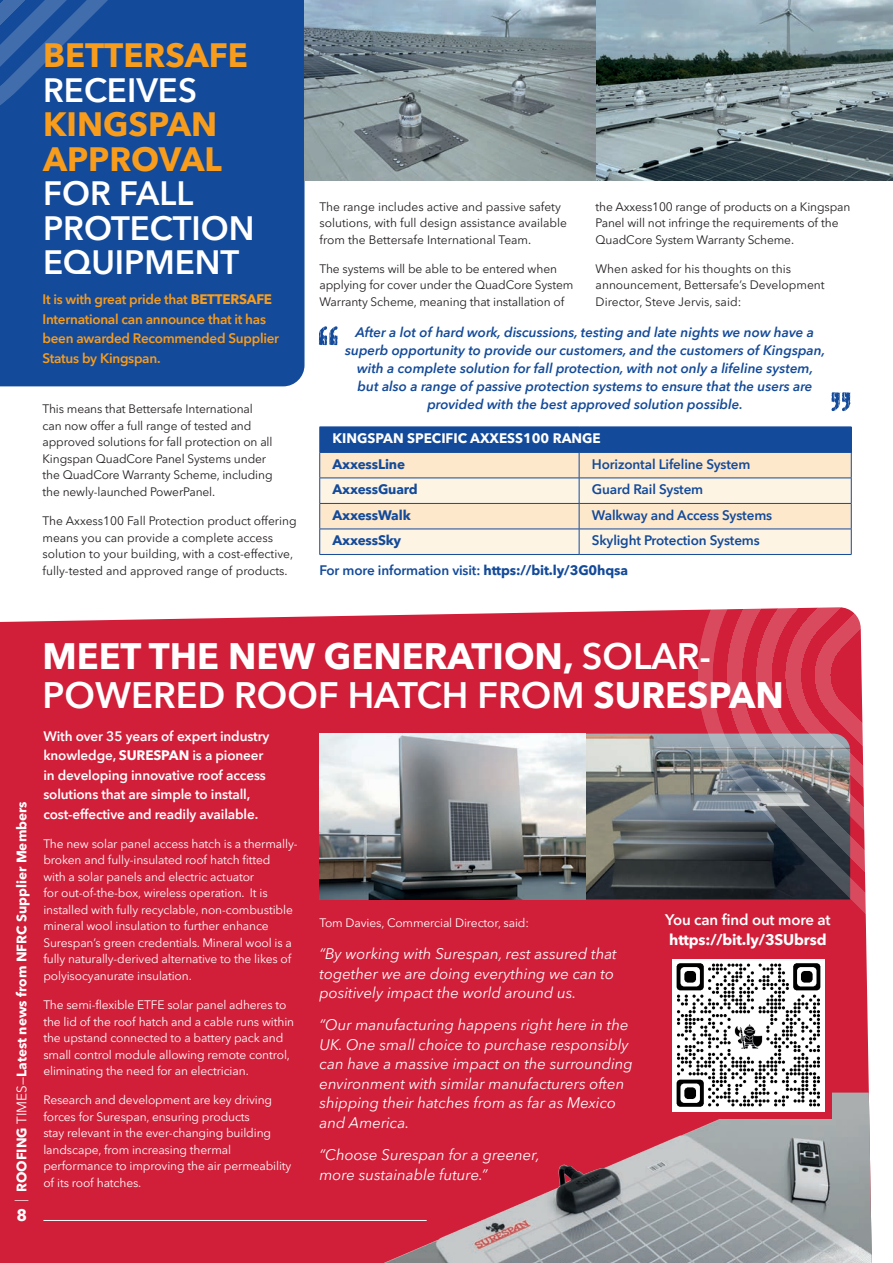
<style>
.page{position:relative;width:893px;height:1263px;background:#fff}
.page>*{position:absolute;margin:0;border:0;box-sizing:border-box;transform-origin:0 0}
.t1{font:700 36px/39px "Avenir Next W1 G";color:#fff}
.t2{font:600 33px/34.5px "Avenir Next W1 G";color:#fff}
.t3{font:700 33px/34.5px "Avenir Next W1 G";color:#f89c1c}
.t4{font:700 16.5px "Avenir Next W1 G";color:#fff}
.t5{font:italic 15px/19.5px "Avenir Next W1 G";color:#fff}
.t6{font:700 15px "Avenir Next W1 G";letter-spacing:-.01em;color:#fff}
.t7{font:600 15px "Avenir Next W1 G";letter-spacing:-.01em;color:#fff}
.t8{font:italic 600 13.5px/18px "Avenir Next W1 G";color:#134a9a;text-align:center}
.t9{font:600 13.5px/19.5px "Avenir Next W1 G";letter-spacing:-.01em;color:#fff}
.t10{font:600 13.5px "Avenir Next W1 G";letter-spacing:-.01em;color:#134a9a}
.t11{font:600 13.5px/19.5px "Avenir Next W1 G";letter-spacing:-.02em;color:#f89c1c}
.t12{font:700 13.5px "Avenir Next W1 G";color:#fff}
.t13{font:700 13.5px "Avenir Next W1 G";letter-spacing:-.01em;color:#134a9a}
.t14{font:12px/16.5px "Avenir Next W1 G";letter-spacing:-.01em;color:#231f20}
.t15{font:12px/16.5px "Avenir Next W1 G";letter-spacing:-.01em;color:#fff}
.s1{font-weight:700}
.s2{font-weight:300}
.s3{font-weight:400}
.s4{font-weight:600}
</style>
<div class="page">
<div style="left:0;top:0;width:304px;height:386px;background:#134a9a"></div>
<div style="left:0;top:609px;width:869px;height:654px;background:#d11e39"></div>
<img style="left:352px;top:1092px;width:520px;height:171px">
<hr style="left:43px;top:1220px;width:384px;height:1px;background:#fff">
<img style="left:319px;top:733px;width:377px;height:166px">
<img style="left:304px;top:0;width:589px;height:181px">
<svg style="left:319px;top:326px;width:19px;height:19px"></svg>
<svg style="left:831px;top:392px;width:19px;height:19px"></svg>
<svg style="left:319px;top:427px;width:533px;height:127px;background:#c7c7c9"></svg>
<hr style="left:319px;top:554px;width:260px;height:1px;background:#134a9a">
<hr style="left:579px;top:554px;width:272px;height:1px;background:#134a9a">
<svg style="left:696px;top:609px;width:17px;height:343px;background:#9c4c5a"></svg>
<svg style="left:713px;top:609px;width:33px;height:343px;background:#994858"></svg>
<svg style="left:746px;top:608px;width:32px;height:344px;background:#974656"></svg>
<svg style="left:778px;top:607px;width:91px;height:396px;background:#aa4c5d"></svg>
<svg style="left:0;top:0;width:226px;height:141px;background:#184d9c"></svg>
<div style="left:665px;top:952px;width:167px;height:166px;background:#d11e39"></div>
<img style="left:672px;top:959px;width:152px;height:152px">
<h2 class="t3" style="left:43px;top:36px;width:206px">BETTERSAFE</h2>
<h2 class="t2" style="left:43px;top:70px;width:155px">RECEIVES</h2>
<h2 class="t3" style="left:43px;top:105px;width:180px">KINGSPAN<br>APPROVAL</h2>
<h2 class="t2" style="left:43px;top:174px;width:213px">FOR FALL<br>PROTECTION<br>EQUIPMENT</h2>
<p class="t11" style="left:43px;top:289px;width:238px">It is with great pride that <span class="s1">BETTERSAFE </span>International can announce that it has been awarded Recommended Supplier Status by Kingspan.</p>
<p class="t14" style="left:43px;top:400px;width:232px">This means that Bettersafe International can now offer a full range of tested and approved solutions for fall protection on all Kingspan QuadCore Panel Systems under the QuadCore Warranty Scheme, including the newly-launched PowerPanel.</p>
<p class="t14" style="left:43px;top:511px;width:256px">The Axxess100 Fall Protection product offering means you can provide a complete access solution to your building, with a cost-effective, fully-tested and approved range of products.</p>
<p class="t14" style="left:319px;top:197px;width:249px">The range includes active and passive safety solutions, with full design assistance available from the Bettersafe International Team.</p>
<p class="t14" style="left:319px;top:259px;width:255px">The systems will be able to be entered when applying for cover under the QuadCore System<br>Warranty Scheme, meaning that installation of</p>
<p class="t14" style="left:596px;top:197px;width:256px">the Axxess100 range of products on a Kingspan<br>Panel will not infringe the requirements of the<br>QuadCore System Warranty Scheme.</p>
<p class="t14" style="left:596px;top:259px;width:231px">When asked for his thoughts on this announcement, Bettersafe’s Development<br>Director, Steve Jervis, said:</p>
<p class="t8" style="left:345px;top:322px;width:482px">After a lot of hard work, discussions, testing and late nights we now have a superb opportunity to provide our customers, and the customers of Kingspan, with a complete solution for fall protection, with not only a lifeline system, but also a range of passive protection systems to ensure that the users are provided with the best approved solution possible.</p>
<p class="t12" style="left:332px;top:428px;width:270px">KINGSPAN SPECIFIC AXXESS100 RANGE</p>
<p class="t13" style="left:332px;top:453px;width:74px">AxxessLine</p>
<p class="t10" style="left:592px;top:453px;width:160px">Horizontal Lifeline System</p>
<p class="t13" style="left:332px;top:479px;width:87px">AxxessGuard</p>
<p class="t10" style="left:592px;top:479px;width:113px">Guard Rail System</p>
<p class="t13" style="left:332px;top:504px;width:80px">AxxessWalk</p>
<p class="t10" style="left:592px;top:504px;width:182px">Walkway and Access Systems</p>
<p class="t13" style="left:332px;top:530px;width:70px">AxxessSky</p>
<p class="t10" style="left:592px;top:530px;width:169px">Skylight Protection Systems</p>
<p class="t10" style="left:319px;top:560px;width:310px">For more information visit: <span class="s1">https://bit.ly/3G0hqsa</span></p>
<p class="t12" style="left:11px;top:1202px;width:402px;rotate:-90deg"><span class="s2">|</span> ROOFING <span class="s3">TIMES—</span>Latest news from NFRC Supplier Members</p>
<h3 class="t4" style="left:16px;top:1201px;width:12px">8</h3>
<h1 class="t1" style="left:43px;top:634px;width:743px">MEET THE NEW GENERATION, <span class="s4">SOLAR-<br>POWERED ROOF HATCH FROM</span> SURESPAN</h1>
<p class="t9" style="left:43px;top:725px;width:228px">With over 35 years of expert industry knowledge, <span class="s1">SURESPAN</span> is a pioneer in developing innovative roof access solutions that are simple to install, cost-effective and readily available.</p>
<p class="t15" style="left:43px;top:834px;width:256px">The new solar panel access hatch is a thermally&shy;broken and fully-insulated roof hatch fitted<br>with a solar panels and electric actuator<br>for out-of-the-box, wireless operation. It is installed with fully recyclable, non-combustible mineral wool insulation to further enhance Surespan’s green credentials. Mineral wool is a fully naturally-derived alternative to the likes of polyisocyanurate insulation.</p>
<p class="t15" style="left:43px;top:995px;width:252px">The semi-flexible ETFE solar panel adheres to the lid of the roof hatch and a cable runs within the upstand connected to a battery pack and small control module allowing remote control, eliminating the need for an electrician.</p>
<p class="t15" style="left:43px;top:1091px;width:250px">Research and development are key driving forces for Surespan, ensuring products<br>stay relevant in the ever-changing building landscape, from increasing thermal performance to improving the air permeability of its roof hatches.</p>
<p class="t15" style="left:319px;top:913px;width:211px">Tom Davies, Commercial Director, said:</p>
<p class="t5" style="left:319px;top:943px;width:299px">“By working with Surespan, rest assured that together we are doing everything we can to positively impact the world around us.</p>
<p class="t5" style="left:319px;top:1014px;width:315px">“Our manufacturing happens right here in the UK. One small choice to purchase responsibly can have a massive impact on the surrounding environment with similar manufacturers often shipping their hatches from as far as Mexico and America.</p>
<p class="t5" style="left:319px;top:1144px;width:222px">“Choose Surespan for a greener, more sustainable future.”</p>
<p class="t7" style="left:665px;top:908px;width:167px">You can find out more at</p>
<p class="t6" style="left:669px;top:928px;width:159px">https://bit.ly/3SUbrsd</p>
</div>
